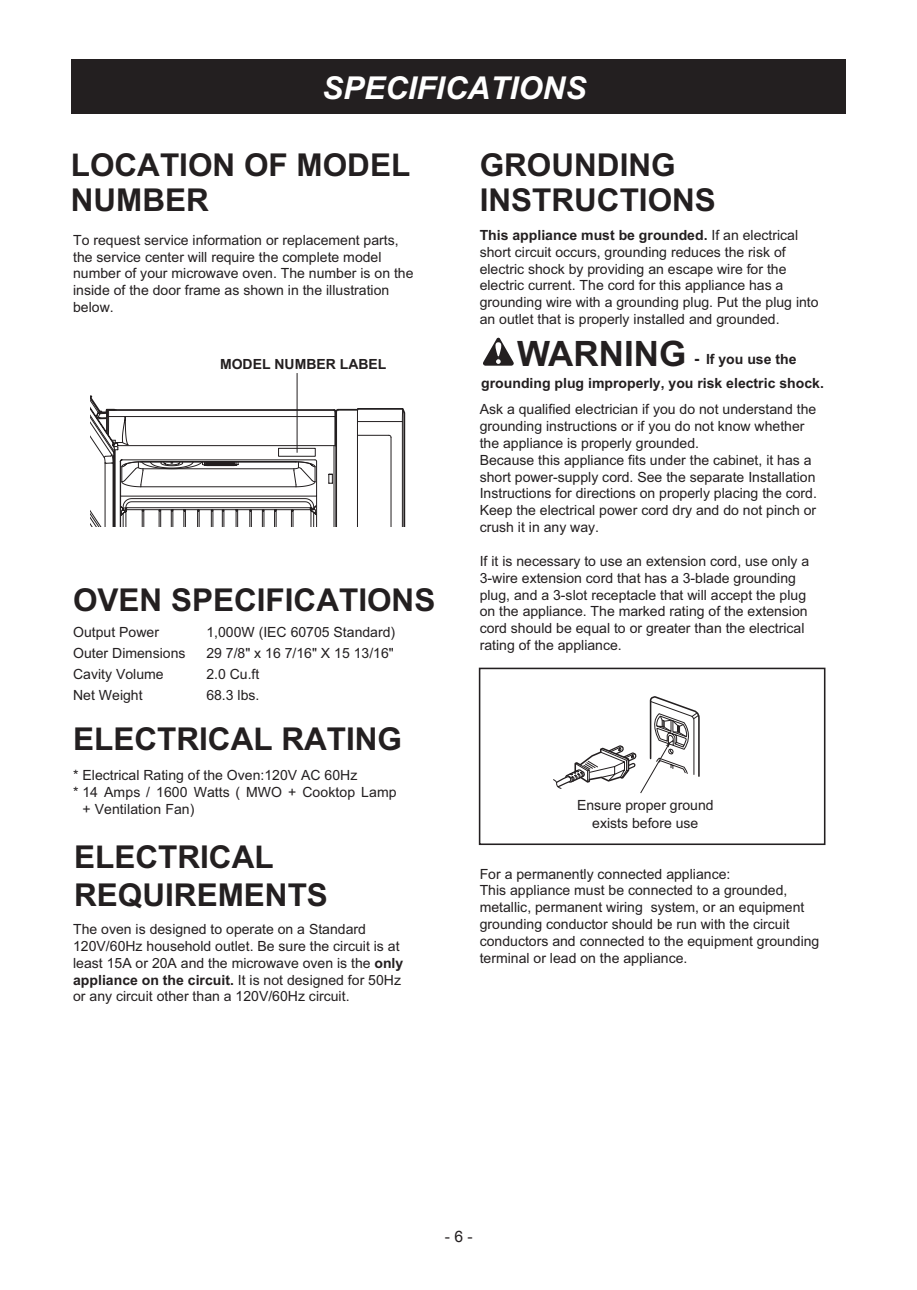
<style>
.page{position:relative;width:917px;height:1290px;background:#fff}
.page>*{position:absolute;margin:0;border:0;box-sizing:border-box;transform-origin:0 0}
.t1{font:700 35px "Arial";color:#231f20}
.t2{font:700 31.5px/35px "Arial";color:#231f20}
.t3{font:italic 700 31.5px "Arial";color:#fff}
.t4{font:15.75px "Arial";color:#231f20}
.t5{font:700 15.58px "Arial";color:#231f20}
.t6{font:14px/16.8px "Arial";color:#231f20}
.t7{font:700 14px/23.6px "Arial";color:#231f20}
.s1{font-weight:700}
</style>
<div class="page">
<svg style="left:553px;top:697px;width:147px;height:97px"></svg>
<div style="left:479px;top:668px;width:346px;height:177px;border:2px solid #231f20"></div>
<svg style="left:483px;top:338px;width:31px;height:28px"></svg>
<div style="left:71px;top:60px;width:775px;height:54px;background:#231f20"></div>
<hr style="left:297px;top:373px;width:1px;height:80px;background:#231f20">
<svg style="left:90px;top:379px;width:316px;height:147px"></svg>
<h2 class="t3" style="left:322px;top:69px;width:266px">SPECIFICATIONS</h2>
<h2 class="t2" style="left:71px;top:150px;width:341px">LOCATION OF MODEL<br>NUMBER</h2>
<p class="t6" style="left:73px;top:233px;width:342px">To request service information or replacement parts, the service center will require the complete model number of your microwave oven. The number is on the inside of the door frame as shown in the illustration below.</p>
<p class="t7" style="left:220px;top:353px;width:168px">MODEL NUMBER LABEL</p>
<h2 class="t2" style="left:73px;top:586px;width:364px">OVEN SPECIFICATIONS</h2>
<p class="t6" style="left:73px;top:622px;width:114px;line-height:21px">Output Power<br>Outer Dimensions<br>Cavity Volume<br>Net Weight</p>
<p class="t6" style="left:206px;top:622px;width:190px;line-height:21px">1,000W (IEC 60705 Standard)<br>29 7/8" x 16 7/16" X 15 13/16"<br>2.0 Cu.ft<br>68.3 lbs.</p>
<h2 class="t2" style="left:73px;top:724px;width:330px">ELECTRICAL RATING</h2>
<p class="t6" style="left:73px;top:768px;width:286px">* Electrical Rating of the Oven:120V AC 60Hz</p>
<p class="t6" style="left:73px;top:785px;width:325px">* 14 Amps / 1600 Watts ( MWO + Cooktop Lamp</p>
<p class="t6" style="left:82px;top:802px;width:114px">+ Ventilation Fan)</p>
<h2 class="t2" style="left:74px;top:841px;width:255px;line-height:37.8px">ELECTRICAL<br>REQUIREMENTS</h2>
<p class="t6" style="left:73px;top:922px;width:332px">The oven is designed to operate on a Standard 120V/60Hz household outlet. Be sure the circuit is at least 15A or 20A and the microwave oven is the <span class="s1">only appliance on the circuit.</span> It is not designed for 50Hz or any circuit other than a 120V/60Hz circuit.</p>
<h2 class="t2" style="left:480px;top:150px;width:238px">GROUNDING<br>INSTRUCTIONS</h2>
<p class="t6" style="left:480px;top:228px;width:340px"><span class="s1">This appliance must be grounded.</span> If an electrical short circuit occurs, grounding reduces the risk of electric shock by providing an escape wire for the electric current. The cord for this appliance has a grounding wire with a grounding plug. Put the plug into an outlet that is properly installed and grounded.</p>
<h1 class="t1" style="left:517px;top:341px;width:171px">WARNING</h1>
<p class="t7" style="left:481px;top:349px;width:344px;text-indent:225px">f I oy u u es ht e grounding plug improperly, you risk electric shock.</p>
<p class="t6" style="left:480px;top:402px;width:339px">Ask a qualified electrician if you do not understand the grounding instructions or if you do not know whether the appliance is properly grounded.<br>Because this appliance fits under the cabinet, it has a short power-supply cord. See the separate Installation Instructions for directions on properly placing the cord.<br>Keep the electrical power cord dry and do not pinch or crush it in any way.</p>
<p class="t6" style="left:480px;top:554px;width:331px">If it is necessary to use an extension cord, use only a 3-wire extension cord that has a 3-blade grounding plug, and a 3-slot receptacle that will accept the plug on the appliance. The marked rating of the extension cord should be equal to or greater than the electrical rating of the appliance.</p>
<p class="t5" style="left:694px;top:353px;width:7px">-</p>
<p class="t6" style="left:577px;top:797px;width:138px;line-height:18px;text-align:center">Ensure proper ground exists before use</p>
<p class="t6" style="left:480px;top:866px;width:341px">For a permanently connected appliance:<br>This appliance must be connected to a grounded, metallic, permanent wiring system, or an equipment grounding conductor should be run with the circuit conductors and connected to the equipment grounding terminal or lead on the appliance.</p>
<p class="t4" style="left:445px;top:1227px;width:30px">- 6 -</p>
</div>
